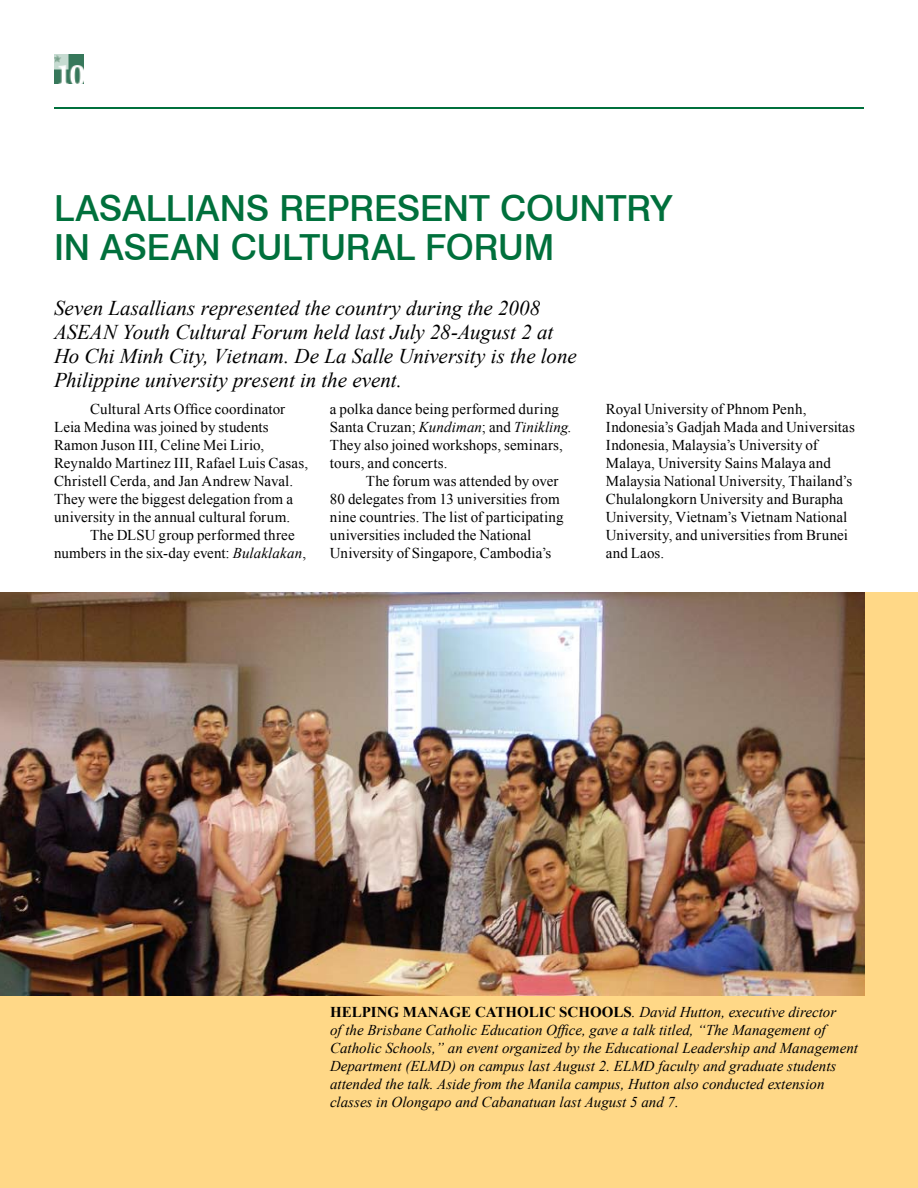
<style>
.page{position:relative;width:918px;height:1188px;background:#fff}
.page>*{position:absolute;margin:0;border:0;box-sizing:border-box;transform-origin:0 0}
.t1{font:500 36px/39px "Swiss 721 BT";letter-spacing:-.005em;color:#00703c}
.t2{font:italic 21px/24px "Times New Roman";letter-spacing:-.005em;color:#000}
.t3{font:15px/18px "Times New Roman";letter-spacing:.005em;color:#000}
.t4{font:italic 15px/18px "Times New Roman";color:#000}
.s1{font-style:italic}
.s2{font-weight:700;font-style:normal}
</style>
<div class="page">
<div style="left:0;top:592px;width:918px;height:596px;background:#ffd887"></div>
<img style="left:0;top:592px;width:865px;height:403px">
<img style="left:54px;top:55px;width:29px;height:29px">
<hr style="left:54px;top:107px;width:810px;height:1px;background:#00703c">
<h1 class="t1" style="left:54px;top:188px;width:620px">LASALLIANS REPRESENT COUNTRY<br>IN ASEAN CULTURAL FORUM</h1>
<h2 class="t2" style="left:54px;top:296px;width:524px">Seven Lasallians represented the country during the 2008<br>ASEAN Youth Cultural Forum held last July 28-August 2 at Ho Chi Minh City, Vietnam. De La Salle University is the lone Philippine university present in the event.</h2>
<p class="t3" style="left:54px;top:400px;width:256px;text-indent:36px">Cultural Arts Office coordinator Leia Medina was joined by students Ramon Juson III, Celine Mei Lirio, Reynaldo Martinez III, Rafael Luis Casas, Christell Cerda, and Jan Andrew Naval.<br>They were the biggest delegation from a university in the annual cultural forum.</p>
<p class="t3" style="left:54px;top:526px;width:254px;text-indent:36px">The DLSU group performed three numbers in the six-day event: <span class="s1">Bulaklakan</span>,</p>
<p class="t3" style="left:330px;top:400px;width:243px">a polka dance being performed during Santa Cruzan; <span class="s1">Kundiman</span>; and <span class="s1">Tinikling</span>.<br>They also joined workshops, seminars, tours, and concerts.</p>
<p class="t3" style="left:330px;top:472px;width:235px;text-indent:36px">The forum was attended by over 80 delegates from 13 universities from nine countries. The list of participating universities included the National University of Singapore, Cambodia’s</p>
<p class="t3" style="left:606px;top:400px;width:251px">Royal University of Phnom Penh, Indonesia’s Gadjah Mada and Universitas Indonesia, Malaysia’s University of Malaya, University Sains Malaya and Malaysia National University, Thailand’s Chulalongkorn University and Burapha University, Vietnam’s Vietnam National University, and universities from Brunei and Laos.</p>
<p class="t4" style="left:330px;top:1002px;width:530px"><span class="s2">HELPING MANAGE CATHOLIC SCHOOLS</span>. David Hutton, executive director<br>of the Brisbane Catholic Education Office, gave a talk titled, “The Management of Catholic Schools,” an event organized by the Educational Leadership and Management Department (ELMD) on campus last August 2. ELMD faculty and graduate students attended the talk. Aside from the Manila campus, Hutton also conducted extension classes in Olongapo and Cabanatuan last August 5 and 7.</p>
</div>
